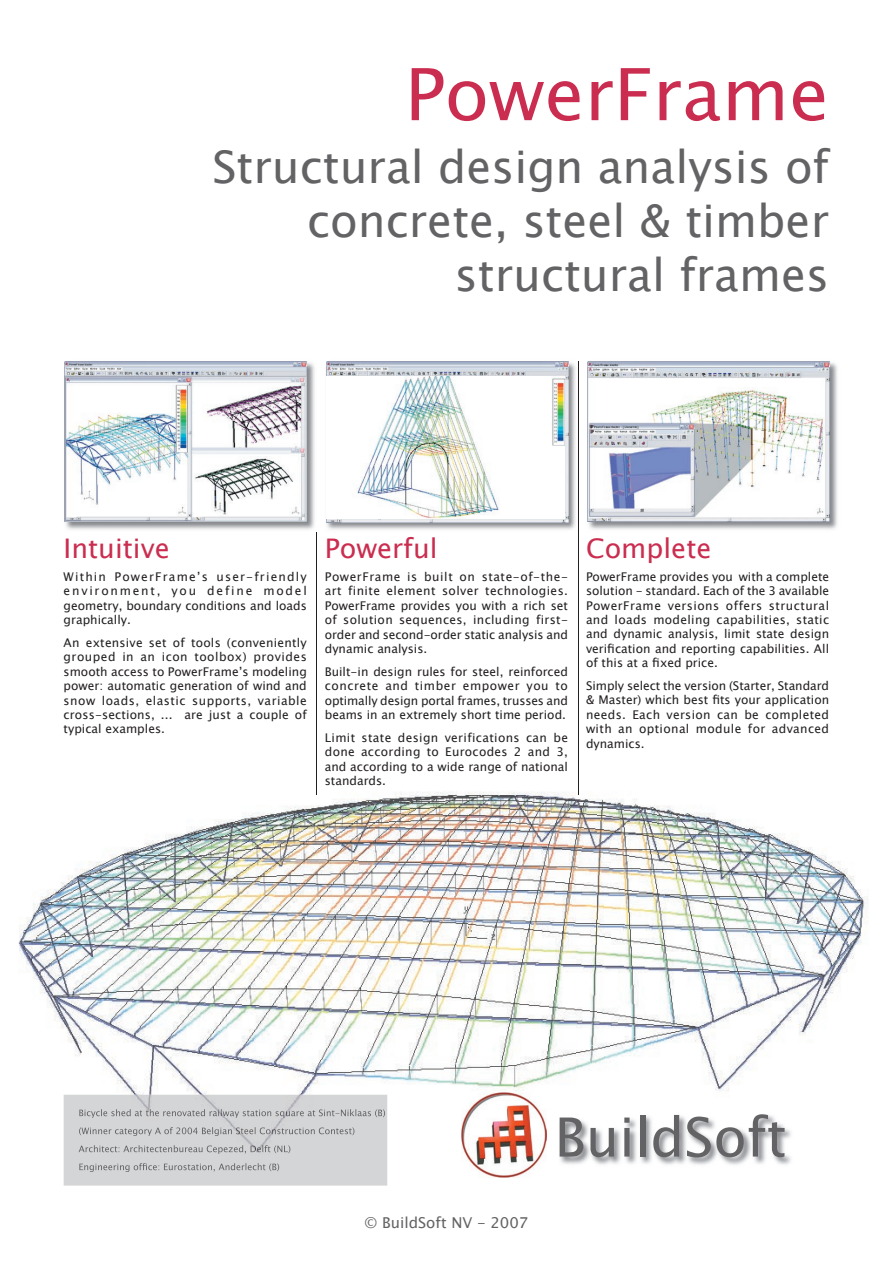
<style>
.page{position:relative;width:893px;height:1263px;background:#fff}
.page>*{position:absolute;margin:0;border:0;box-sizing:border-box;transform-origin:0 0}
.t1{font:72px "Lucida Sans Unicode";color:#ca2d4f}
.t2{font:54px "Lucida Sans Unicode";color:#636366}
.t3{font:45px/54px "Lucida Sans Unicode";color:#636366;text-align:right}
.t4{font:27px "Lucida Sans Unicode";color:#ca2d4f}
.t5{font:15px "Lucida Sans Unicode";color:#636366}
.t6{font:12px/14.4px "Lucida Sans Unicode";color:#231f20;text-align:justify}
</style>
<div class="page">
<img style="left:18px;top:791px;width:850px;height:307px">
<img style="left:326px;top:361px;width:250px;height:169px">
<img style="left:326px;top:361px;width:242px;height:161px">
<img style="left:326px;top:376px;width:238px;height:142px">
<hr style="left:578px;top:361px;width:1px;height:433px;background:#231f20">
<hr style="left:316px;top:361px;width:1px;height:433px;background:#231f20">
<img style="left:462px;top:1093px;width:84px;height:85px">
<img style="left:560px;top:1115px;width:231px;height:50px">
<img style="left:65px;top:362px;width:250px;height:168px">
<img style="left:64px;top:361px;width:243px;height:161px">
<img style="left:587px;top:361px;width:251px;height:169px">
<img style="left:588px;top:361px;width:242px;height:161px">
<div style="left:64px;top:1095px;width:323px;height:90px;background:#d4d5d7"></div>
<img style="left:79px;top:1109px;width:52px;height:9px">
<svg style="left:135px;top:1110px;width:7px;height:6px"></svg>
<img style="left:143px;top:1109px;width:128px;height:9px">
<svg style="left:272px;top:1111px;width:12px;height:7px"></svg>
<img style="left:286px;top:1111px;width:18px;height:5px">
<img style="left:304px;top:1109px;width:78px;height:8px">
<svg style="left:383px;top:1109px;width:2px;height:8px"></svg>
<svg style="left:79px;top:1127px;width:2px;height:8px"></svg>
<img style="left:81px;top:1127px;width:31px;height:7px">
<img style="left:115px;top:1127px;width:29px;height:9px">
<img style="left:144px;top:1127px;width:89px;height:9px">
<img style="left:236px;top:1127px;width:116px;height:7px">
<svg style="left:352px;top:1127px;width:2px;height:8px"></svg>
<img style="left:79px;top:1145px;width:211px;height:9px">
<img style="left:257px;top:1145px;width:33px;height:8px">
<img style="left:79px;top:1163px;width:177px;height:9px">
<img style="left:158px;top:1163px;width:98px;height:8px">
<img style="left:258px;top:1163px;width:21px;height:8px">
<h1 class="t1" style="left:405px;top:38px;width:426px">PowerFrame</h1>
<h3 class="t3" style="left:212px;top:140px;width:618px">Structural design analysis of concrete, steel &amp; timber structural frames</h3>
<h3 class="t4" style="left:64px;top:527px;width:108px">Intuitive</h3>
<p class="t6" style="left:64px;top:569px;width:245px">Within PowerFrame’s user-friendly environment, you define model geometry, boundary conditions and loads graphically.</p>
<p class="t6" style="left:64px;top:635px;width:245px">An extensive set of tools (conveniently grouped in an icon toolbox) provides smooth access to PowerFrame’s modeling power: automatic generation of wind and snow loads, elastic supports, variable cross-sections, ... are just a couple of typical examples.</p>
<h3 class="t4" style="left:325px;top:527px;width:114px">Powerful</h3>
<p class="t6" style="left:325px;top:570px;width:245px">PowerFrame is built on state-of-the&shy;art finite element solver technologies.<br>PowerFrame provides you with a rich set of solution sequences, including first&shy;order and second-order static analysis and dynamic analysis.</p>
<p class="t6" style="left:325px;top:664px;width:245px">Built-in design rules for steel, reinforced concrete and timber empower you to optimally design portal frames, trusses and beams in an extremely short time period.</p>
<p class="t6" style="left:325px;top:730px;width:245px">Limit state design verifications can be done according to Eurocodes 2 and 3, and according to a wide range of national standards.</p>
<h3 class="t4" style="left:586px;top:527px;width:127px">Complete</h3>
<p class="t6" style="left:586px;top:569px;width:245px">PowerFrame provides you with a complete solution - standard. Each of the 3 available PowerFrame versions offers structural and loads modeling capabilities, static and dynamic analysis, limit state design verification and reporting capabilities. All of this at a fixed price.</p>
<p class="t6" style="left:586px;top:678px;width:245px">Simply select the version (Starter, Standard &amp; Master) which best fits your application needs. Each version can be completed with an optional module for advanced dynamics.</p>
<p class="t5" style="left:365px;top:1211px;width:165px">© BuildSoft NV - 2007</p>
<h2 class="t2" style="left:555px;top:1095px;width:234px">BuildSoft</h2>
</div>
